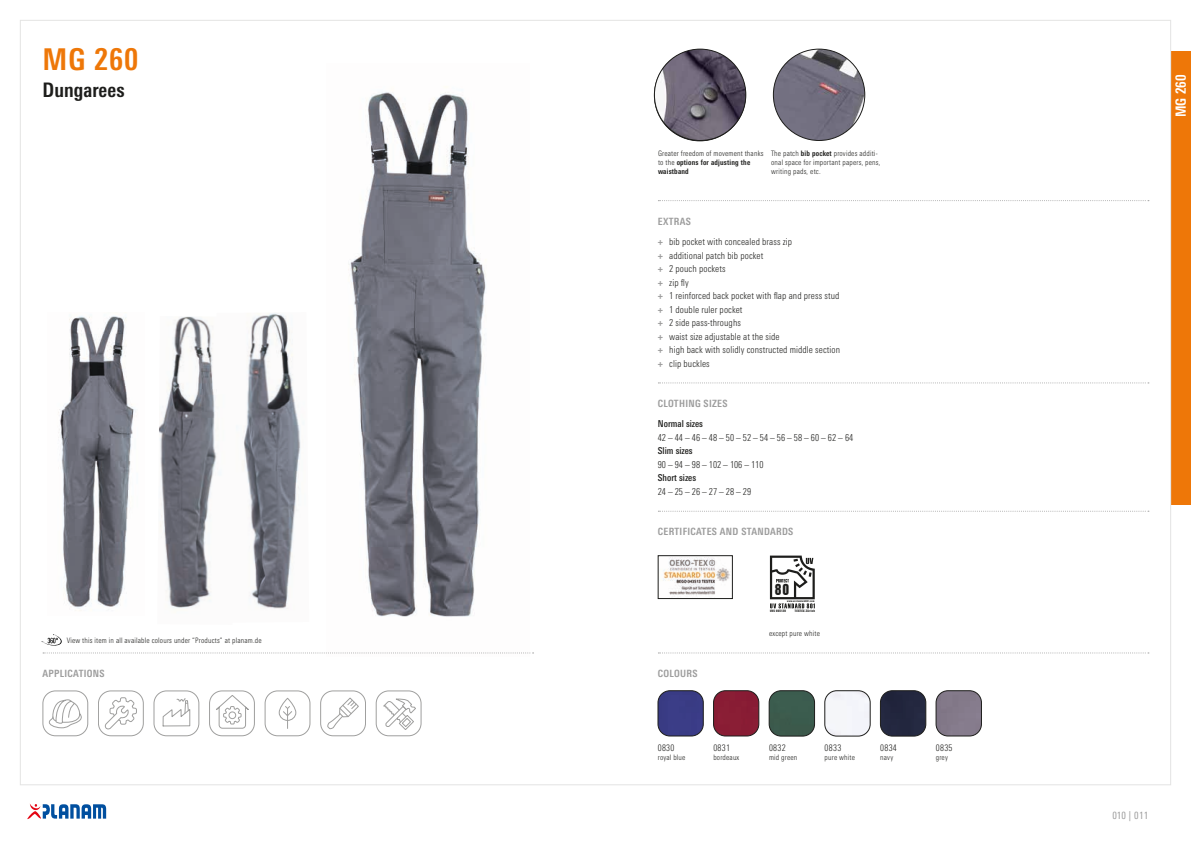
<style>
.page{position:relative;width:1191px;height:842px;background:#fff}
.page>*{position:absolute;margin:0;border:0;box-sizing:border-box;transform-origin:0 0}
.t1{font:700 condensed 30px "Univers Next Pro";color:#ee7708}
.t2{font:700 condensed 20px "Univers Next Pro";letter-spacing:.005em;color:#1d1d1b}
.t3{font:700 condensed 14px "Univers Next Pro";color:#fff}
.t4{font:13.8px "Swiss 921 BT Regular A";color:#1d1d1b}
.t5{font:700 condensed 10px "Univers Next Pro";letter-spacing:.03em;color:#9d9d9d}
.t6{font:condensed 10px "Univers Next Pro";letter-spacing:.025em;color:#9d9d9d}
.t7{font:300 condensed 9.5px/13.5px "Univers Next Pro";letter-spacing:.01em;color:#1d1d1b}
.t8{font:500 condensed 9.5px "Univers Next Pro";color:#1d1d1b}
.t9{font:300 condensed 9px "Univers Next Pro";letter-spacing:.035em;color:#1d1d1b}
.t10{font:300 condensed 7.5px/9px "Univers Next Pro";letter-spacing:.025em;color:#1d1d1b}
.t11{font:2.9px "Swiss 921 BT Regular A";letter-spacing:.1em;color:#1d1d1b}
.t12{font:2.9px "Swiss 921 BT Regular A";letter-spacing:.07em;color:#1d1d1b}
.t13{font:2.2px "Swiss 921 BT Regular A";letter-spacing:.1em;color:#1d1d1b}
.s1{font-weight:700}
.s2{font-weight:700;color:#9d9d9d}
</style>
<div class="page">
<svg style="left:42px;top:634px;width:20px;height:12px"></svg>
<svg style="left:658px;top:652px;width:491px;height:1px"></svg>
<svg style="left:658px;top:200px;width:491px;height:1px"></svg>
<svg style="left:658px;top:382px;width:491px;height:1px"></svg>
<svg style="left:658px;top:511px;width:491px;height:1px"></svg>
<img style="left:663px;top:558px;width:67px;height:38px">
<div style="left:658px;top:555px;width:74px;height:44px;border:1px solid #1d1d1b"></div>
<svg style="left:49px;top:699px;width:39px;height:29px"></svg>
<div style="left:43px;top:691px;width:45px;height:45px;border:1px solid #9f9f9e;border-radius:13px"></div>
<div style="left:154px;top:691px;width:45px;height:45px;border:1px solid #9f9f9e;border-radius:13px"></div>
<svg style="left:163px;top:698px;width:27px;height:28px"></svg>
<div style="left:265px;top:691px;width:45px;height:45px;border:1px solid #9f9f9e;border-radius:13px"></div>
<div style="left:279px;top:698px;width:17px;height:23px;border:1px solid #9f9f9e;border-radius:8px"></div>
<svg style="left:283px;top:706px;width:9px;height:23px"></svg>
<div style="left:376px;top:691px;width:45px;height:45px;border:1px solid #9f9f9e;border-radius:13px"></div>
<svg style="left:383px;top:699px;width:33px;height:31px"></svg>
<div style="left:209px;top:691px;width:46px;height:45px;border:1px solid #9f9f9e;border-radius:13px"></div>
<svg style="left:216px;top:695px;width:33px;height:34px"></svg>
<div style="left:229px;top:712px;width:7px;height:7px;border:1px solid #9f9f9e;border-radius:50%"></div>
<div style="left:320px;top:691px;width:46px;height:45px;border:1px solid #9f9f9e;border-radius:13px"></div>
<svg style="left:327px;top:697px;width:32px;height:32px"></svg>
<div style="left:98px;top:691px;width:46px;height:45px;border:1px solid #9f9f9e;border-radius:13px"></div>
<svg style="left:104px;top:697px;width:33px;height:33px"></svg>
<svg style="left:770px;top:556px;width:45px;height:52px"></svg>
<img style="left:242px;top:313px;width:59px;height:296px">
<img style="left:58px;top:316px;width:78px;height:295px">
<img style="left:159px;top:316px;width:58px;height:292px">
<img style="left:326px;top:92px;width:202px;height:562px">
<img style="left:658px;top:691px;width:45px;height:45px">
<div style="left:658px;top:691px;width:45px;height:45px;border:1px solid #1d1d1b;border-radius:12px"></div>
<img style="left:824px;top:691px;width:46px;height:45px">
<div style="left:824px;top:691px;width:46px;height:45px;border:1px solid #1d1d1b;border-radius:12px"></div>
<img style="left:936px;top:691px;width:45px;height:45px">
<div style="left:936px;top:691px;width:45px;height:45px;border:1px solid #1d1d1b;border-radius:12px"></div>
<div style="left:880px;top:691px;width:45px;height:45px;background:#23273f"></div>
<div style="left:880px;top:691px;width:46px;height:45px;border:1px solid #1d1d1b;border-radius:12px"></div>
<img style="left:769px;top:691px;width:45px;height:45px">
<div style="left:769px;top:691px;width:45px;height:45px;border:1px solid #1d1d1b;border-radius:12px"></div>
<img style="left:713px;top:691px;width:46px;height:45px">
<div style="left:713px;top:691px;width:46px;height:45px;border:1px solid #1d1d1b;border-radius:12px"></div>
<img style="left:773px;top:49px;width:91px;height:91px;border-radius:46px">
<img style="left:654px;top:49px;width:92px;height:91px;border-radius:46px">
<div style="left:1171px;top:51px;width:20px;height:454px;background:#ee7708"></div>
<svg style="left:27px;top:804px;width:79px;height:15px"></svg>
<svg style="left:43px;top:652px;width:490px;height:1px"></svg>
<h1 class="t1" style="left:43px;top:41px;width:97px">MG 260</h1>
<h2 class="t2" style="left:43px;top:78px;width:84px">Dungarees</h2>
<p class="t10" style="left:67px;top:636px;width:196px">View this item in all available colours under “Products” at planam.de</p>
<p class="t5" style="left:43px;top:668px;width:64px">APPLICATIONS</p>
<p class="t10" style="left:658px;top:149px;width:107px">Greater freedom of movement thanks to the <span class="s1">options for adjusting the waistband</span></p>
<p class="t10" style="left:771px;top:149px;width:111px">The patch <span class="s1">bib pocket</span> provides additi&shy;onal space for important papers, pens, writing pads, etc.</p>
<p class="t5" style="left:658px;top:215px;width:34px">EXTRAS</p>
<p class="t7" style="left:658px;top:235px;width:184px"><span class="s2">+</span> bib pocket with concealed brass zip<br><span class="s2">+</span> additional patch bib pocket<br><span class="s2">+</span> 2 pouch pockets<br><span class="s2">+</span> zip fly<br><span class="s2">+</span> 1 reinforced back pocket with flap and press stud <span class="s2">+</span> 1 double ruler pocket<br><span class="s2">+</span> 2 side pass-throughs<br><span class="s2">+</span> waist size adjustable at the side<br><span class="s2">+</span> high back with solidly constructed middle section <span class="s2">+</span> clip buckles</p>
<p class="t5" style="left:658px;top:398px;width:71px">CLOTHING SIZES</p>
<p class="t8" style="left:658px;top:418px;width:47px">Normal sizes</p>
<p class="t7" style="left:658px;top:431px;width:197px">42 – 44 – 46 – 48 – 50 – 52 – 54 – 56 – 58 – 60 – 62 – 64</p>
<p class="t8" style="left:658px;top:445px;width:36px">Slim sizes</p>
<p class="t7" style="left:658px;top:458px;width:107px">90 – 94 – 98 – 102 – 106 – 110</p>
<p class="t8" style="left:658px;top:472px;width:40px">Short sizes</p>
<p class="t7" style="left:658px;top:485px;width:95px">24 – 25 – 26 – 27 – 28 – 29</p>
<p class="t5" style="left:658px;top:526px;width:137px">CERTIFICATES AND STANDARDS</p>
<h3 class="t4" style="left:775px;top:581px;width:16px">80</h3>
<p class="t13" style="left:787px;top:599px;width:29px">www.uvstandard801.com</p>
<p class="t12" style="left:770px;top:609px;width:17px">UVS 065120</p>
<p class="t11" style="left:795px;top:609px;width:21px">TESTEX Zürich</p>
<p class="t5" style="left:658px;top:668px;width:41px">COLOURS</p>
<p class="t9" style="left:658px;top:743px;width:18px">0830</p>
<p class="t10" style="left:658px;top:753px;width:29px">royal blue</p>
<p class="t9" style="left:713px;top:743px;width:18px">0831</p>
<p class="t10" style="left:713px;top:753px;width:28px">bordeaux</p>
<p class="t10" style="left:769px;top:629px;width:52px">except pure white</p>
<p class="t9" style="left:769px;top:743px;width:18px">0832</p>
<p class="t10" style="left:769px;top:753px;width:30px">mid green</p>
<p class="t9" style="left:824px;top:743px;width:18px">0833</p>
<p class="t10" style="left:824px;top:753px;width:32px">pure white</p>
<p class="t9" style="left:880px;top:743px;width:18px">0834</p>
<p class="t10" style="left:880px;top:753px;width:14px">navy</p>
<p class="t9" style="left:936px;top:743px;width:18px">0835</p>
<p class="t10" style="left:936px;top:753px;width:14px">grey</p>
<h3 class="t3" style="left:1172px;top:117px;width:44px;rotate:-90deg">MG 260</h3>
<p class="t6" style="left:1112px;top:809px;width:38px">010 | 011</p>
</div>
